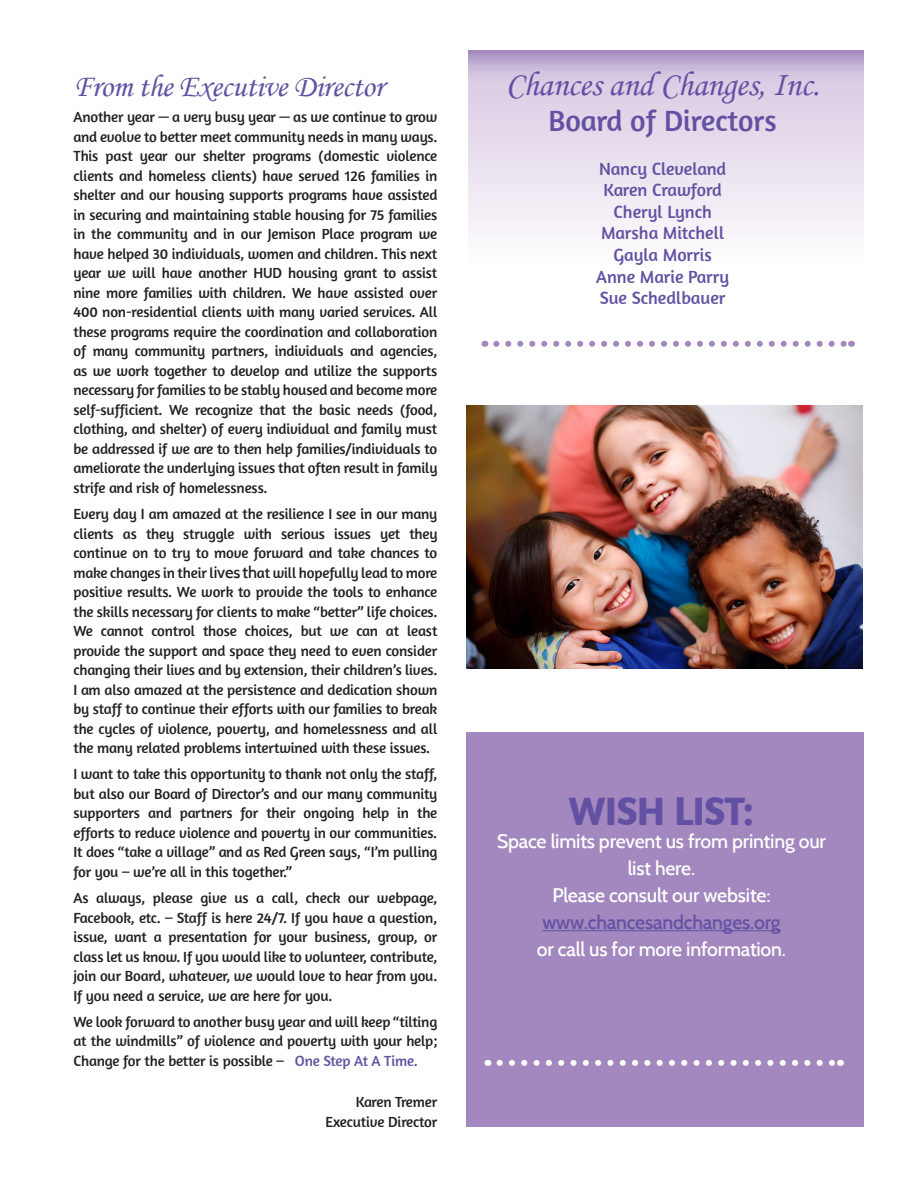
<style>
.page{position:relative;width:918px;height:1188px;background:#fff}
.page>*{position:absolute;margin:0;border:0;box-sizing:border-box;transform-origin:0 0}
.t1{font:700 40.5px "Amaranth";letter-spacing:-.01em;color:#6251a2}
.t2{font:34.5px "Monotype Corsiva";letter-spacing:-.01em;color:#6251a2}
.t3{font:31.5px "Monotype Corsiva";letter-spacing:-.01em;color:#6251a2}
.t4{font:30px "Amaranth";color:#6251a2}
.t5{font:500 19.5px/27px "Cabin";letter-spacing:-.01em;color:#fff;text-align:center}
.t6{font:500 19.5px "Cabin";letter-spacing:-.01em;color:#6251a2}
.t7{font:18px "Amaranth";color:#6251a2}
.t8{font:18px "Amaranth";letter-spacing:-.02em;color:#6251a2}
.t9{font:15px/19.5px "Amaranth";letter-spacing:-.01em;color:#231f20;text-align:justify}
.t10{font:15px "Amaranth";letter-spacing:-.03em;color:#231f20}
.s1{font-family:"Cabin";font-weight:500;font-size:16.5px}
.s2{color:#6251a2}
</style>
<div class="page">
<svg style="left:468px;top:51px;width:396px;height:296px"></svg>
<img style="left:467px;top:405px;width:396px;height:264px">
<svg style="left:496px;top:341px;width:349px;height:6px"></svg>
<div style="left:467px;top:732px;width:397px;height:394px;background:#a388bf"></div>
<hr style="left:542px;top:930px;width:239px;height:1px;background:#6251a2">
<svg style="left:500px;top:1060px;width:334px;height:6px"></svg>
<p class="t3" style="left:73px;top:67px;width:312px">From the Executive Director</p>
<p class="t9" style="left:73px;top:107px;width:366px">Another year — a very busy year — as we continue to grow and evolve to better meet community needs in many ways.<br>This past year our shelter programs (domestic violence clients and homeless clients) have served 126 families in shelter and our housing supports programs have assisted in securing and maintaining stable housing for 75 families in the community and in our Jemison Place program we have helped 30 individuals, women and children. This next year we will have another HUD housing grant to assist nine more families with children. We have assisted over 400 non-residential clients with many varied services. All these programs require the coordination and collaboration of many community partners, individuals and agencies, as we work together to develop and utilize the supports necessary for families to be stably housed and become more self-sufficient. We recognize that the basic needs (food, clothing, and shelter) of every individual and family must be addressed if we are to then help families/individuals to ameliorate the underlying issues that often result in family strife and risk of homelessness.</p>
<p class="t9" style="left:73px;top:504px;width:366px">Every day I am amazed at the resilience I see in our many clients as they struggle with serious issues yet they continue on to try to move forward and take chances to make changes in their l<span class="s1">ives th</span>at will hopefully lead to more positive results. We work to provide the tools to enhance the skills necessary for clients to make “better” life choices.<br>We cannot control those choices, but we can at least provide the support and space they need to even consider changing their lives and by extension, their children’s lives.<br>I am also amazed at the persistence and dedication shown by staff to continue their efforts with our families to break the cycles of violence, poverty, and homelessness and all the many related problems intertwined with these issues.</p>
<p class="t9" style="left:73px;top:764px;width:366px">I want to take this opportunity to thank not only the staff, but also our Board of Director’s and our many community supporters and partners for their ongoing help in the efforts to reduce violence and poverty in our communities.<br>It does “take a village” and as Red Green says, “I’m pulling for you – we’re all in this together.”</p>
<p class="t9" style="left:73px;top:888px;width:366px">As always, please give us a call, check our webpage, Facebook, etc. – Staff is here 24/7. If you have a question, issue, want a presentation for your business, group, or class let us know. If you would like to volunteer, contribute, join our Board, whatever, we would love to hear from you.<br>If you need a service, we are here for you.</p>
<p class="t9" style="left:73px;top:1012px;width:366px">We look forward to another busy year and will keep “tilting at the windmills” of violence and poverty with your help; Change for the better is possible – <span class="s2">One Step At A Time.</span></p>
<p class="t10" style="left:356px;top:1093px;width:83px">Karen Tremer</p>
<p class="t9" style="left:326px;top:1112px;width:113px">Executive Director</p>
<p class="t2" style="left:506px;top:64px;width:315px">Chances and Changes, Inc.</p>
<p class="t4" style="left:548px;top:104px;width:230px">Board of Directors</p>
<p class="t7" style="left:599px;top:158px;width:129px">Nancy Cleveland</p>
<p class="t8" style="left:604px;top:180px;width:120px">Karen Crawford</p>
<p class="t7" style="left:614px;top:201px;width:100px">Cheryl Lynch</p>
<p class="t7" style="left:601px;top:223px;width:125px">Marsha Mitchell</p>
<p class="t7" style="left:613px;top:244px;width:100px">Gayla Morris</p>
<p class="t7" style="left:596px;top:266px;width:134px">Anne Marie Parry</p>
<p class="t7" style="left:600px;top:288px;width:127px">Sue Schedlbauer</p>
<p class="t1" style="left:569px;top:785px;width:187px">WISH LIST:</p>
<p class="t5" style="left:497px;top:828px;width:330px">Space limits prevent us from printing our list here.</p>
<p class="t5" style="left:552px;top:882px;width:220px">Please consult our website:</p>
<p class="t6" style="left:542px;top:911px;width:240px">www.chancesandchanges.org</p>
<p class="t5" style="left:537px;top:936px;width:251px">or call us for more information.</p>
</div>
